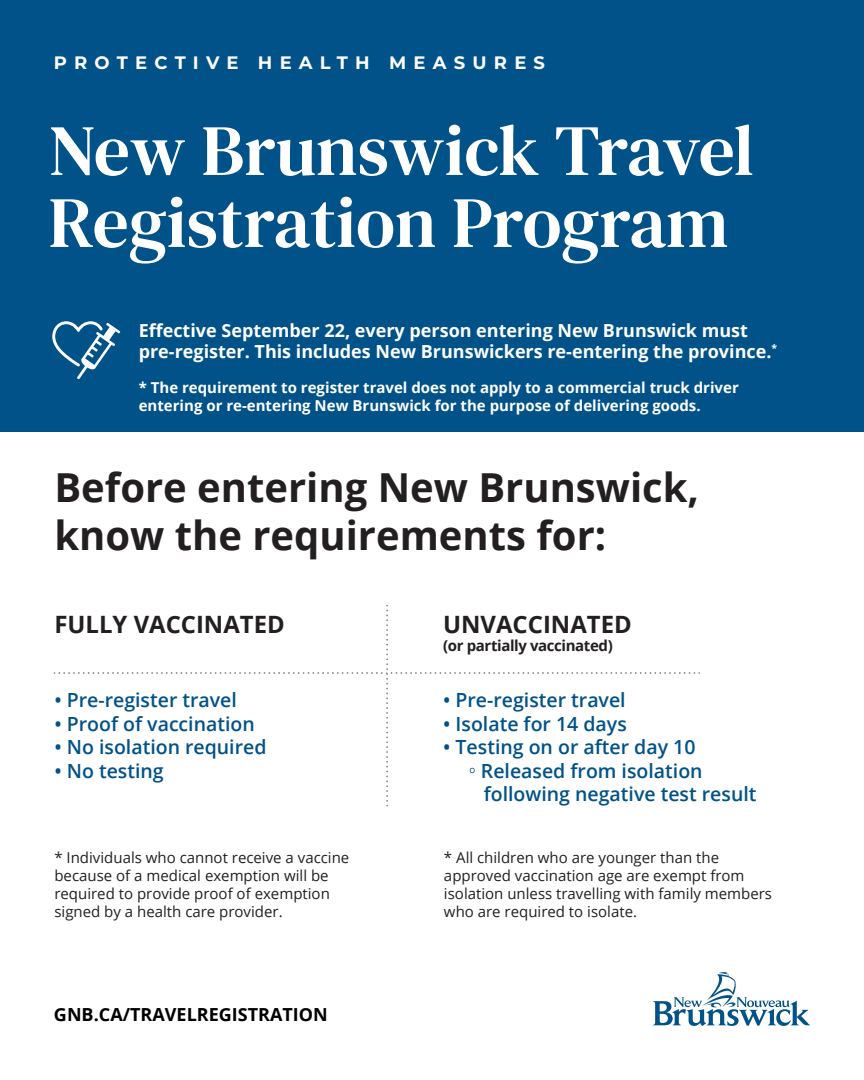
<style>
.page{position:relative;width:864px;height:1080px;background:#fff}
.page>*{position:absolute;margin:0;border:0;box-sizing:border-box;transform-origin:0 0}
.t1{font:72px/72px "DM Serif Text";color:#fff}
.t2{font:700 39.9px/48px "Open Sans";color:#231f20}
.t3{font:700 23.85px "Open Sans";color:#231f20}
.t4{font:600 19.5px/23.4px "Open Sans";color:#005289}
.t5{font:700 18px/21.6px "Open Sans";color:#fff}
.t6{font:700 18px "Open Sans";color:#000}
.t7{font:700 18px "Montserrat";letter-spacing:.4em;color:#fff}
.t8{font:15px/18px "Open Sans";color:#231f20}
.t9{font:700 15px/18px "Open Sans";color:#fff}
.t10{font:700 15px "Open Sans";letter-spacing:-.025em;color:#231f20}
.s1{color:#fff}
</style>
<div class="page">
<div style="left:0;top:0;width:864px;height:432px;background:#005289"></div>
<svg style="left:52px;top:321px;width:68px;height:58px"></svg>
<svg style="left:653px;top:972px;width:157px;height:54px"></svg>
<svg style="left:54px;top:606px;width:646px;height:201px"></svg>
<p class="t7" style="left:54px;top:50px;width:493px">PROTECTIVE HEALTH MEASURES</p>
<h1 class="t1" style="left:49px;top:115px;width:707px">New Brunswick Travel<br>Registration Program</h1>
<p class="t5" style="left:139px;top:319px;width:640px">Effective September 22, every person entering New Brunswick must pre-register. This includes New Brunswickers re-entering the province.<sup>*</sup></p>
<p class="t9" style="left:139px;top:378px;width:602px">* The requirement to register travel does not apply to a commercial truck driver entering or re-entering New Brunswick for the purpose of delivering goods.</p>
<h2 class="t2" style="left:54px;top:462px;width:646px">Before entering New Brunswick, know the requirements for:</h2>
<h3 class="t3" style="left:54px;top:607px;width:232px">FULLY VACCINATED</h3>
<h3 class="t4" style="left:54px;top:688px;width:184px">• Pre-register travel</h3>
<h3 class="t4" style="left:54px;top:712px;width:202px">• Proof of vaccination</h3>
<h3 class="t4" style="left:54px;top:735px;width:214px">• No isolation required</h3>
<h3 class="t4" style="left:54px;top:758px;width:111px">• No testing</h3>
<p class="t8" style="left:54px;top:848px;width:296px">* Individuals who cannot receive a vaccine because of a medical exemption will be required to provide proof of exemption signed by a health care provider.</p>
<p class="t6" style="left:54px;top:1001px;width:275px">GNB.CA/TRAVELREGISTRATION</p>
<h3 class="t3" style="left:443px;top:607px;width:190px">UNVACCINATED</h3>
<p class="t10" style="left:443px;top:635px;width:171px">(or partially vaccinated)</p>
<h3 class="t4" style="left:443px;top:688px;width:184px">• Pre-register travel</h3>
<h3 class="t4" style="left:443px;top:712px;width:185px">• Isolate for 14 days</h3>
<h3 class="t4" style="left:443px;top:735px;width:254px">• Testing on or after day 10</h3>
<h3 class="t4" style="left:484px;top:758px;width:274px;text-indent:-15px"><span class="s1">•</span> Released from isolation following negative test result</h3>
<p class="t8" style="left:444px;top:848px;width:330px">* All children who are younger than the approved vaccination age are exempt from isolation unless travelling with family members who are required to isolate.</p>
</div>
